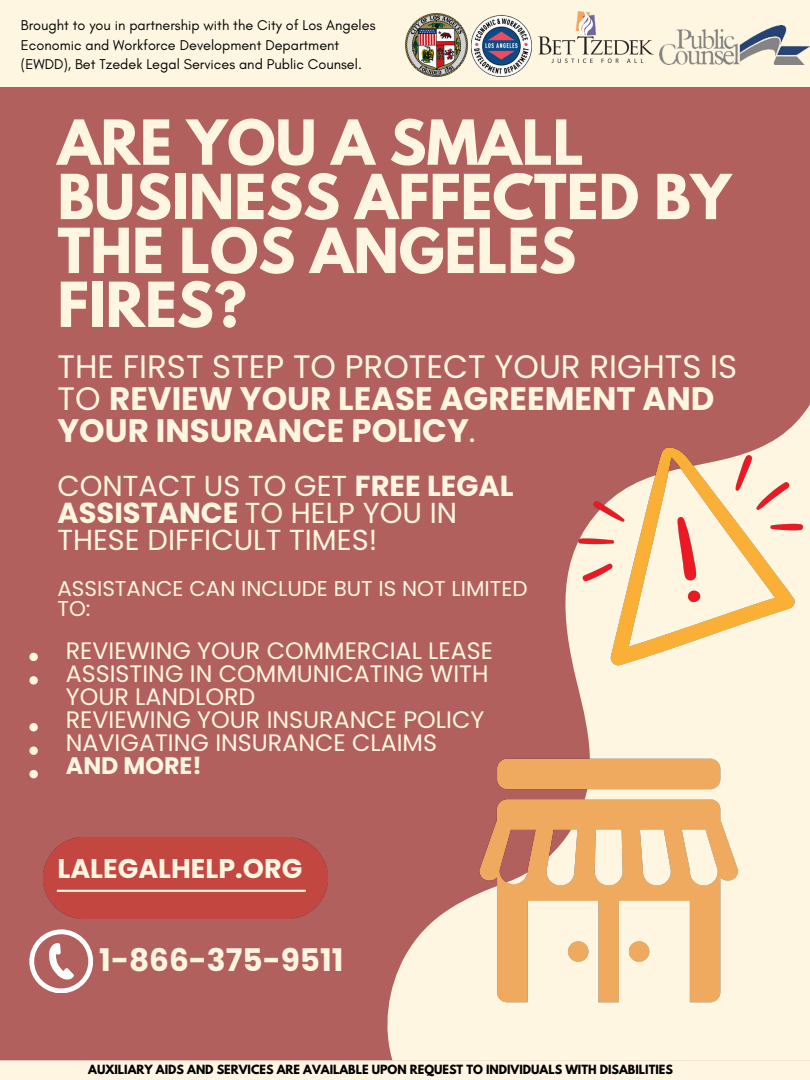
<style>
.page{position:relative;width:810px;height:1080px;background:#b2605e}
.page>*{position:absolute;margin:0;border:0;box-sizing:border-box;transform-origin:0 0}
.t1{font:700 55px/54.1px "League Spartan";color:#fff6e1}
.t2{font:700 32.5px/32.2px "Poppins";color:#fff6e1}
.t3{font:700 31.12px "Poppins";color:#fff6e1}
.t4{font:28.94px/26.8px "Poppins";color:#fff6e1}
.t5{font:700 27px "Poppins";color:#fff6e1}
.t6{font:23.81px/23px "Poppins";color:#fff6e1}
.t7{font:21.44px/19.7px "Poppins";color:#fff6e1}
.t8{font:14.44px/19.6px "Glacial Indifference";color:#000}
.t9{font:700 11.25px "League Spartan";color:#000}
.s1{font-weight:400}
.s2{font-weight:700}
</style>
<div class="page">
<div style="left:0;top:0;width:810px;height:86px;background:#fff6e1"></div>
<img style="left:405px;top:14px;width:62px;height:62px">
<img style="left:539px;top:12px;width:114px;height:51px">
<img style="left:471px;top:15px;width:61px;height:61px">
<img style="left:660px;top:26px;width:150px;height:39px">
<img style="left:0;top:404px;width:810px;height:676px">
<h5 class="t8" style="left:21px;top:15px;width:356px">Brought to you in partnership with the City of Los Angeles<br>Economic and Workforce Development Department (EWDD), Bet Tzedek Legal Services and Public Counsel.</h5>
<p class="t1" style="left:57px;top:123px;width:675px">ARE YOU A SMALL<br>BUSINESS AFFECTED BY<br>THE LOS ANGELES<br>FIRES?</p>
<p class="t2" style="left:57px;top:350px;width:681px"><span class="s1">THE FIRST STEP TO PROTECT YOUR RIGHTS IS<br>TO</span> REVIEW YOUR LEASE AGREEMENT AND<br>YOUR INSURANCE POLICY<span class="s1">.</span></p>
<p class="t4" style="left:57px;top:473px;width:458px">CONTACT US TO GET <span class="s2">FREE LEGAL<br>ASSISTANCE</span> TO HELP YOU IN<br>THESE DIFFICULT TIMES!</p>
<p class="t7" style="left:57px;top:579px;width:472px">ASSISTANCE CAN INCLUDE BUT IS NOT LIMITED<br>TO:</p>
<p class="t6" style="left:66px;top:640px;width:429px">REVIEWING YOUR COMMERCIAL LEASE<br>ASSISTING IN COMMUNICATING WITH<br>YOUR LANDLORD<br>REVIEWING YOUR INSURANCE POLICY<br>NAVIGATING INSURANCE CLAIMS<br><span class="s2">AND MORE!</span></p>
<h1 class="t5" style="left:57px;top:850px;width:246px">LALEGALHELP.ORG</h1>
<h2 class="t3" style="left:99px;top:938px;width:246px">1-866-375-9511</h2>
<p class="t9" style="left:88px;top:1064px;width:586px">AUXILIARY AIDS AND SERVICES ARE AVAILABLE UPON REQUEST TO INDIVIDUALS WITH DISABILITIES</p>
</div>
